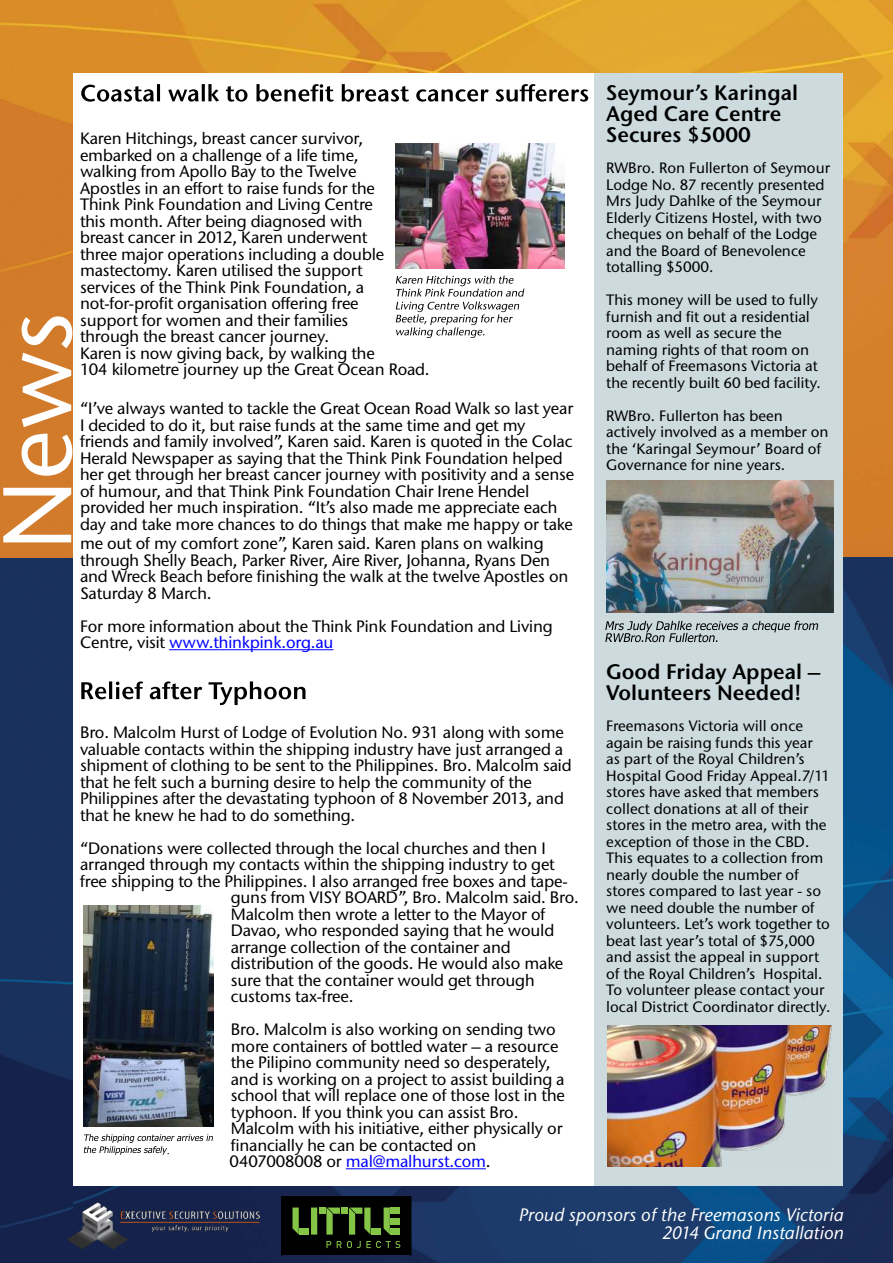
<style>
.page{position:relative;width:893px;height:1263px;background:#fff}
.page>*{position:absolute;margin:0;border:0;box-sizing:border-box;transform-origin:0 0}
.t1{font:500 97.05px "Stone Sans ITC Std";color:#fff}
.t2{font:600 21px/21px "Stone Sans ITC Std";color:#000}
.t3{font:italic 500 18px/18px "Stone Sans ITC Std";color:#fff;text-align:right}
.t4{font:500 16.5px/16.5px "Stone Sans ITC Std";letter-spacing:-.01em;color:#000}
.t5{font:500 15px/16.5px "Stone Sans ITC Std";color:#000}
.s1{color:#00f}
</style>
<div class="page">
<div style="left:595px;top:41px;width:249px;height:1166px;background:#cddbde"></div>
<img style="left:72px;top:1186px;width:772px;height:77px">
<img style="left:72px;top:0;width:772px;height:72px">
<img style="left:844px;top:0;width:49px;height:557px">
<img style="left:0;top:0;width:72px;height:558px">
<img style="left:844px;top:557px;width:49px;height:706px">
<img style="left:0;top:558px;width:72px;height:705px">
<img style="left:83px;top:906px;width:131px;height:220px">
<svg style="left:396px;top:276px;width:128px;height:62px"></svg>
<img style="left:67px;top:1200px;width:195px;height:51px">
<svg style="left:282px;top:1196px;width:129px;height:59px;background:#1b290e"></svg>
<svg style="left:81px;top:681px;width:224px;height:24px"></svg>
<img style="left:606px;top:481px;width:228px;height:132px">
<img style="left:607px;top:1025px;width:225px;height:142px">
<hr style="left:346px;top:1168px;width:140px;height:1px;background:#00f">
<img style="left:396px;top:143px;width:169px;height:126px">
<hr style="left:169px;top:649px;width:164px;height:1px;background:#00f">
<svg style="left:81px;top:84px;width:507px;height:18px"></svg>
<svg style="left:84px;top:1134px;width:129px;height:21px"></svg>
<svg style="left:605px;top:621px;width:213px;height:21px"></svg>
<p class="t4" style="left:80px;top:132px;width:351px">Karen Hitchings, breast cancer survivor, embarked on a challenge of a life time,<br>walking from Apollo Bay to the Twelve<br>Apostles in an effort to raise funds for the<br>Think Pink Foundation and Living Centre<br>this month. After being diagnosed with<br>breast cancer in 2012, Karen underwent<br>three major operations including a double mastectomy. Karen utilised the support<br>services of the Think Pink Foundation, a not-for-profit organisation offering free<br>support for women and their families<br>through the breast cancer journey.<br>Karen is now giving back, by walking the<br>104 kilometre journey up the Great Ocean Road.</p>
<p class="t4" style="left:80px;top:402px;width:496px">“I’ve always wanted to tackle the Great Ocean Road Walk so last year I decided to do it, but raise funds at the same time and get my friends and family involved”, Karen said. Karen is quoted in the Colac Herald Newspaper as saying that the Think Pink Foundation helped her get through her breast cancer journey with positivity and a sense of humour, and that Think Pink Foundation Chair Irene Hendel provided her much inspiration. “It’s also made me appreciate each day and take more chances to do things that make me happy or take</p>
<p class="t4" style="left:80px;top:537px;width:490px">me out of my comfort zone”, Karen said. Karen plans on walking through Shelly Beach, Parker River, Aire River, Johanna, Ryans Den and Wreck Beach before finishing the walk at the twelve Apostles on Saturday 8 March.</p>
<p class="t4" style="left:80px;top:619px;width:474px">For more information about the Think Pink Foundation and Living<br>Centre, visit <span class="s1">www.thinkpink.org.au</span></p>
<h1 class="t1" style="left:-3px;top:551px;width:240px;rotate:-90deg">News</h1>
<p class="t4" style="left:80px;top:726px;width:493px">Bro. Malcolm Hurst of Lodge of Evolution No. 931 along with some valuable contacts within the shipping industry have just arranged a shipment of clothing to be sent to the Philippines. Bro. Malcolm said that he felt such a burning desire to help the community of the Philippines after the devastating typhoon of 8 November 2013, and that he knew he had to do something.</p>
<p class="t4" style="left:80px;top:841px;width:467px">“Donations were collected through the local churches and then I</p>
<p class="t4" style="left:80px;top:858px;width:476px">arranged through my contacts within the shipping industry to get</p>
<p class="t4" style="left:80px;top:874px;width:489px">free shipping to the Philippines. I also arranged free boxes and tape-</p>
<p class="t4" style="left:231px;top:891px;width:350px">guns from VISY BOARD”, Bro. Malcolm said. Bro.</p>
<p class="t4" style="left:231px;top:907px;width:316px">Malcolm then wrote a letter to the Mayor of</p>
<p class="t4" style="left:231px;top:924px;width:325px">Davao, who responded saying that he would</p>
<p class="t4" style="left:231px;top:940px;width:281px">arrange collection of the container and</p>
<p class="t4" style="left:231px;top:957px;width:334px">distribution of the goods. He would also make</p>
<p class="t4" style="left:231px;top:973px;width:305px">sure that the container would get through</p>
<p class="t4" style="left:231px;top:990px;width:124px">customs tax-free.</p>
<p class="t4" style="left:230px;top:1023px;width:337px">Bro. Malcolm is also working on sending two more containers of bottled water – a resource the Pilipino community need so desperately, and is working on a project to assist building a school that will replace one of those lost in the typhoon. If you think you can assist Bro.<br>Malcolm with his initiative, either physically or financially he can be contacted on 0407008008 or <span class="s1">mal@malhurst.com</span>.</p>
<p class="t2" style="left:606px;top:84px;width:193px">Seymour’s Karingal<br>Aged Care Centre<br>Secures $5000</p>
<p class="t5" style="left:606px;top:161px;width:225px">RWBro. Ron Fullerton of Seymour<br>Lodge No. 87 recently presented<br>Mrs Judy Dahlke of the Seymour<br>Elderly Citizens Hostel, with two cheques on behalf of the Lodge and the Board of Benevolence totalling $5000.</p>
<p class="t5" style="left:606px;top:293px;width:216px">This money will be used to fully furnish and fit out a residential room as well as secure the naming rights of that room on behalf of Freemasons Victoria at the recently built 60 bed facility.</p>
<p class="t5" style="left:606px;top:408px;width:224px">RWBro. Fullerton has been actively involved as a member on the ‘Karingal Seymour’ Board of<br>Governance for nine years.</p>
<p class="t2" style="left:606px;top:663px;width:216px">Good Friday Appeal –<br>Volunteers Needed!</p>
<p class="t5" style="left:606px;top:719px;width:226px">Freemasons Victoria will once again be raising funds this year<br>as part of the Royal Children’s<br>Hospital Good Friday Appeal.7/11 stores have asked that members collect donations at all of their stores in the metro area, with the exception of those in the CBD.<br>This equates to a collection from nearly double the number of stores compared to last year - so we need double the number of volunteers. Let’s work together to beat last year’s total of $75,000 and assist the appeal in support of the Royal Children’s Hospital.<br>To volunteer please contact your local District Coordinator directly.</p>
<p class="t3" style="left:519px;top:1207px;width:327px">Proud sponsors of the Freemasons Victoria<br>2014 Grand Installation</p>
</div>
